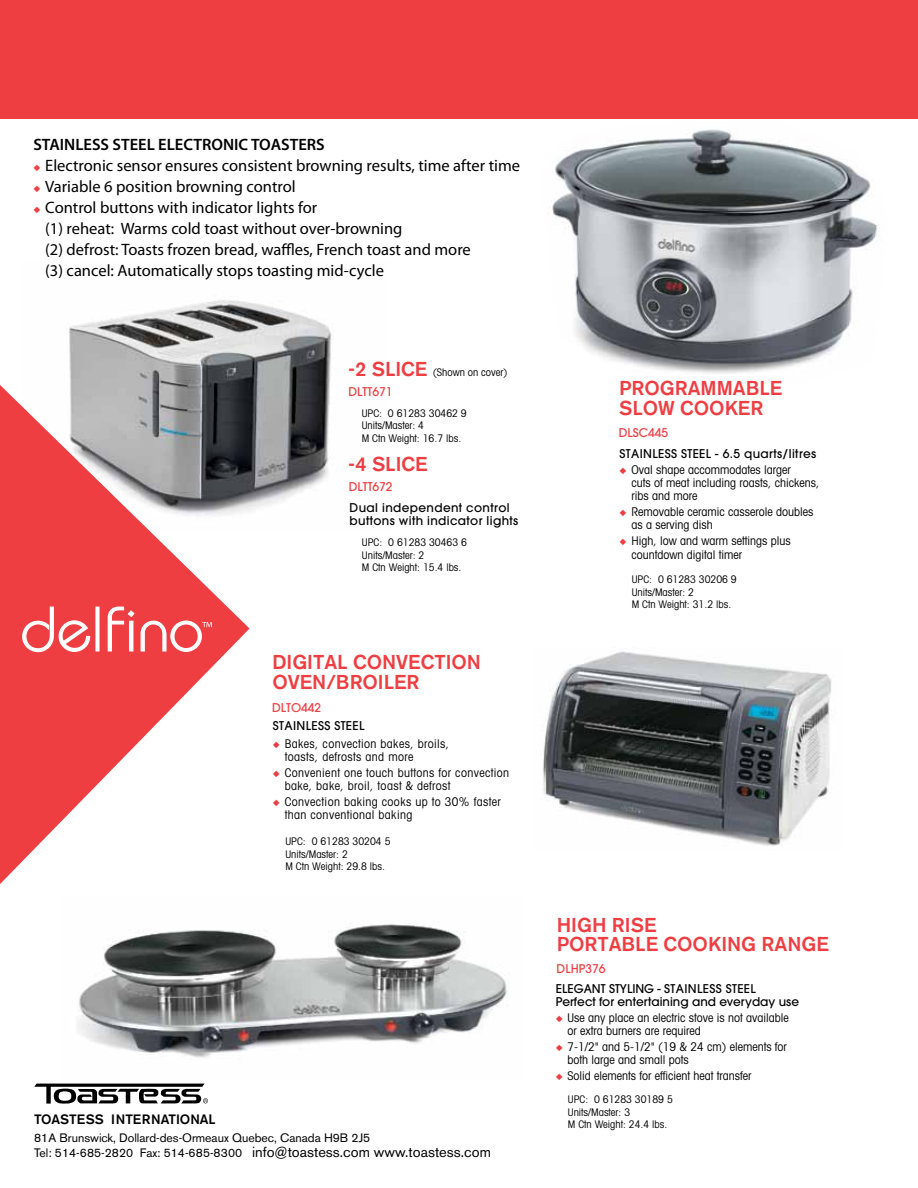
<style>
.page{position:relative;width:918px;height:1188px;background:#fff}
.page>*{position:absolute;margin:0;border:0;box-sizing:border-box;transform-origin:0 0}
.t1{font:500 19.95px/19.5px "Akzidenz Grotesk BE";color:#ef3e42}
.t2{font:16.5px/21px "Myriad Pro";color:#000}
.t3{font:600 16.5px "Myriad Pro";color:#000}
.t4{font:14.55px "Akzidenz Grotesk BE";color:#000}
.t5{font:500 13.5px "Akzidenz Grotesk BE";color:#000}
.t6{font:12.15px "Akzidenz Grotesk BE";color:#000}
.t7{font:condensed 12px/13px "Avant Garde";color:#000}
.t8{font:condensed 12px/13px "Avant Garde";letter-spacing:.03em;color:#000}
.t9{font:500 12px/13px "Avant Garde";letter-spacing:.03em;color:#000}
.t10{font:500 12px/13px "Avant Garde";color:#000}
.t11{font:500 12px "Avant Garde";color:#ef3e42}
.t12{font:condensed 10.5px/12.6px "Avant Garde";color:#000}
.s1{color:#ef3e42}
.s2{font-family:"Akzidenz Grotesk BE";font-weight:500;font-stretch:normal;font-size:19.95px;color:#ef3e42}
.s3{font-size:12.15px}
</style>
<div class="page">
<img style="left:69px;top:300px;width:264px;height:211px">
<svg style="left:0;top:385px;width:250px;height:499px;fill:#ef4348"></svg>
<div style="left:0;top:0;width:918px;height:119px;background:#ef3e42"></div>
<svg style="left:34px;top:1084px;width:174px;height:20px"></svg>
<svg style="left:21px;top:606px;width:70px;height:47px"></svg>
<hr style="left:96px;top:607px;width:3px;height:44px;background:#fff">
<div style="left:95px;top:607px;width:5px;height:44px;border:1px solid #fff"></div>
<svg style="left:107px;top:606px;width:105px;height:46px"></svg>
<img style="left:77px;top:924px;width:430px;height:134px">
<img style="left:543px;top:651px;width:289px;height:195px">
<img style="left:552px;top:129px;width:325px;height:245px">
<h2 class="t3" style="left:33px;top:134px;width:293px">STAINLESS STEEL ELECTRONIC TOASTERS</h2>
<h2 class="t2" style="left:33px;top:154px;width:488px"><span class="s1">◆</span> Electronic sensor ensures consistent browning results, time after time</h2>
<h2 class="t2" style="left:33px;top:175px;width:264px"><span class="s1">◆</span> Variable 6 position browning control</h2>
<h2 class="t2" style="left:45px;top:196px;width:427px;text-indent:-12px"><span class="s1">◆</span> Control buttons with indicator lights for<br>(1) reheat: Warms cold toast without over-browning<br>(2) defrost: Toasts frozen bread, waffles, French toast and more (3) cancel: Automatically stops toasting mid-cycle</h2>
<p class="t12" style="left:348px;top:365px;width:161px"><span class="s2">-2 SLICE</span> (Shown on cover)</p>
<p class="t11" style="left:348px;top:385px;width:45px">DLTT671</p>
<p class="t12" style="left:362px;top:407px;width:107px">UPC: 0 61283 30462 9<br>Units/Master: 4<br>M Ctn Weight: 16.7 lbs.</p>
<h1 class="t1" style="left:348px;top:454px;width:81px">-4 SLICE</h1>
<p class="t9" style="left:350px;top:501px;width:170px">Dual independent control buttons with indicator lights</p>
<p class="t11" style="left:349px;top:479px;width:45px">DLTT672</p>
<p class="t12" style="left:362px;top:536px;width:107px">UPC: 0 61283 30463 6<br>Units/Master: 2<br>M Ctn Weight: 15.4 lbs.</p>
<h1 class="t1" style="left:272px;top:653px;width:210px">DIGITAL CONVECTION<br>OVEN/BROILER</h1>
<p class="t11" style="left:272px;top:700px;width:51px">DLTO442</p>
<p class="t9" style="left:273px;top:720px;width:93px">STAINLESS STEEL</p>
<p class="t8" style="left:285px;top:737px;width:166px;text-indent:-12px"><span class="s1">◆</span> Bakes, convection bakes, broils, toasts, defrosts and more</p>
<p class="t8" style="left:285px;top:766px;width:226px;text-indent:-12px"><span class="s1">◆</span> Convenient one touch buttons for convection bake, bake, broil, toast &amp; defrost</p>
<p class="t8" style="left:285px;top:795px;width:218px;text-indent:-12px"><span class="s1">◆</span> Convection baking cooks up to 30% faster than conventional baking</p>
<p class="t12" style="left:285px;top:835px;width:107px">UPC: 0 61283 30204 5<br>Units/Master: 2<br>M Ctn Weight: 29.8 lbs.</p>
<p class="t5" style="left:34px;top:1111px;width:183px">TOASTESS INTERNATIONAL</p>
<p class="t6" style="left:34px;top:1131px;width:338px">81A Brunswick, Dollard-des-Ormeaux Quebec, Canada H9B 2J5</p>
<p class="t4" style="left:34px;top:1144px;width:458px"><span class="s3">Tel: 514-685-2820 Fax: 514-685-8300</span> info@toastess.com www.toastess.com</p>
<h1 class="t1" style="left:619px;top:378px;width:165px">PROGRAMMABLE<br>SLOW COOKER</h1>
<p class="t9" style="left:620px;top:447px;width:198px">STAINLESS STEEL - 6.5 quarts/litres</p>
<p class="t7" style="left:632px;top:463px;width:189px;text-indent:-12px"><span class="s1">◆</span> Oval shape accommodates larger<br>cuts of meat including roasts, chickens, ribs and more</p>
<p class="t7" style="left:632px;top:505px;width:183px;text-indent:-12px"><span class="s1">◆</span> Removable ceramic casserole doubles as a serving dish</p>
<p class="t7" style="left:632px;top:534px;width:161px;text-indent:-12px"><span class="s1">◆</span> High, low and warm settings plus countdown digital timer</p>
<p class="t12" style="left:632px;top:573px;width:107px">UPC: 0 61283 30206 9<br>Units/Master: 2<br>M Ctn Weight: 31.2 lbs.</p>
<p class="t11" style="left:619px;top:426px;width:51px">DLSC445</p>
<h1 class="t1" style="left:557px;top:915px;width:274px">HIGH RISE<br>PORTABLE COOKING RANGE</h1>
<p class="t10" style="left:556px;top:982px;width:245px">ELEGANT STYLING - STAINLESS STEEL<br>Perfect for entertaining and everyday use</p>
<p class="t7" style="left:568px;top:1011px;width:223px;text-indent:-12px"><span class="s1">◆</span> Use any place an electric stove is not available or extra burners are required</p>
<p class="t7" style="left:568px;top:1040px;width:221px;text-indent:-12px"><span class="s1">◆</span> 7-1/2" and 5-1/2" (19 &amp; 24 cm) elements for both large and small pots</p>
<p class="t7" style="left:556px;top:1069px;width:197px"><span class="s1">◆</span> Solid elements for efficient heat transfer</p>
<p class="t11" style="left:557px;top:961px;width:50px">DLHP376</p>
<p class="t12" style="left:568px;top:1093px;width:107px">UPC: 0 61283 30189 5<br>Units/Master: 3<br>M Ctn Weight: 24.4 lbs.</p>
</div>
